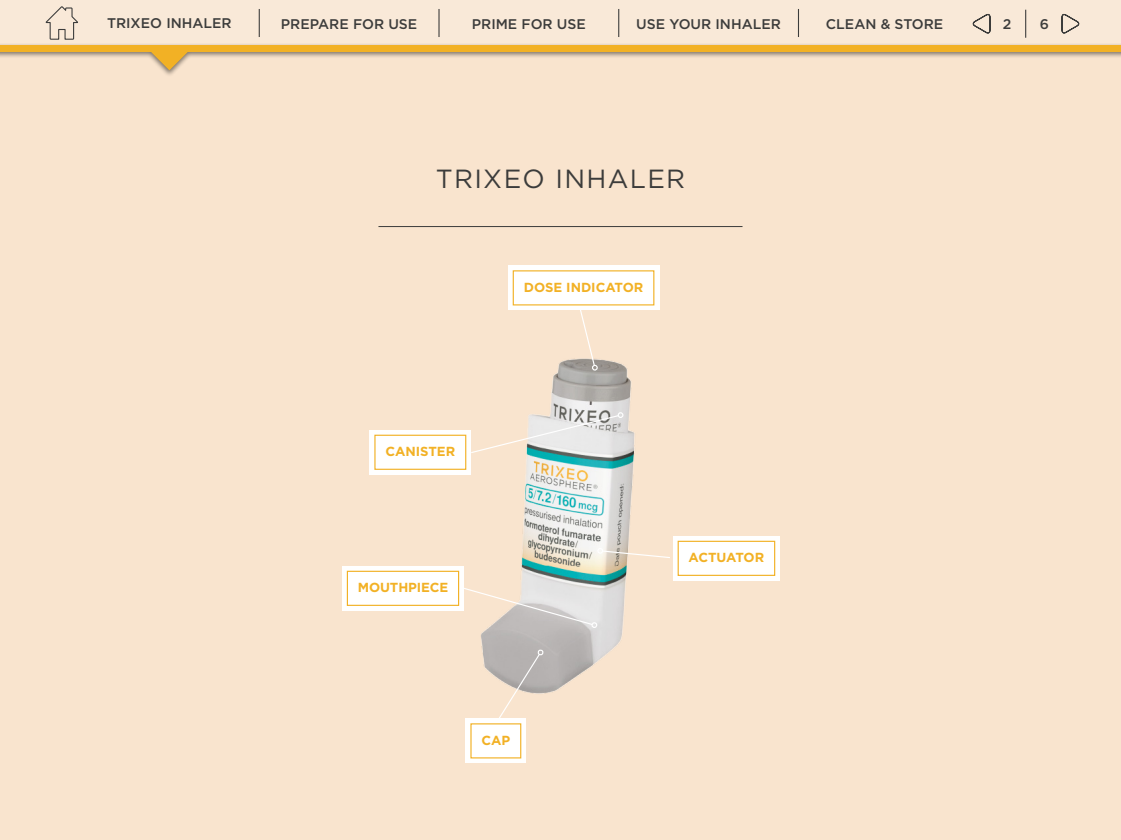
<style>
.page{position:relative;width:1121px;height:840px;background:#fff}
.page>*{position:absolute;margin:0;border:0;box-sizing:border-box;transform-origin:0 0}
.t1{font:26.25px "Gotham";letter-spacing:.05em;color:#3c3c3b}
.t2{font:500 14px "Gotham";color:#3c3c3b}
.t3{font:700 13.12px "Gotham";color:#f2b125}
.t4{font:700 13.12px "Gotham";letter-spacing:-.025em;color:#f2b125}
</style>
<div class="page">
<div style="left:0;top:0;width:1120px;height:840px;background:#f9e4ce"></div>
<img style="left:433px;top:358px;width:251px;height:336px">
<div style="left:508px;top:266px;width:151px;height:44px;background:#fff"></div>
<svg style="left:578px;top:305px;width:19px;height:66px"></svg>
<div style="left:369px;top:430px;width:102px;height:44px;background:#fff"></div>
<div style="left:374px;top:435px;width:92px;height:35px;border:1px solid #f2b125"></div>
<svg style="left:469px;top:412px;width:154px;height:42px"></svg>
<div style="left:672px;top:536px;width:107px;height:44px;background:#fff"></div>
<div style="left:677px;top:541px;width:98px;height:35px;border:1px solid #f2b125"></div>
<div style="left:342px;top:566px;width:121px;height:44px;background:#fff"></div>
<div style="left:347px;top:571px;width:112px;height:35px;border:1px solid #f2b125"></div>
<svg style="left:496px;top:648px;width:48px;height:70px"></svg>
<div style="left:465px;top:718px;width:61px;height:45px;background:#fff"></div>
<svg style="left:596px;top:547px;width:75px;height:12px"></svg>
<svg style="left:461px;top:586px;width:136px;height:42px"></svg>
<hr style="left:378px;top:226px;width:364px;height:1px;background:#3c3c3b">
<div style="left:0;top:0;width:1120px;height:46px;background:#f9e9d8"></div>
<svg style="left:797px;top:9px;width:1px;height:28px"></svg>
<svg style="left:618px;top:9px;width:1px;height:28px"></svg>
<svg style="left:438px;top:9px;width:1px;height:28px"></svg>
<svg style="left:259px;top:9px;width:1px;height:28px"></svg>
<svg style="left:45px;top:6px;width:33px;height:34px"></svg>
<svg style="left:972px;top:14px;width:18px;height:20px"></svg>
<svg style="left:1061px;top:14px;width:17px;height:20px"></svg>
<div style="left:0;top:42px;width:1120px;height:35px;background:#000;opacity:.5"></div>
<div style="left:0;top:45px;width:1120px;height:6px;background:#f2b125"></div>
<svg style="left:149px;top:51px;width:40px;height:19px"></svg>
<p class="t2" style="left:107px;top:14px;width:126px">TRIXEO INHALER</p>
<p class="t2" style="left:281px;top:14px;width:138px">PREPARE FOR USE</p>
<p class="t2" style="left:472px;top:14px;width:115px">PRIME FOR USE</p>
<p class="t2" style="left:636px;top:14px;width:146px">USE YOUR INHALER</p>
<p class="t2" style="left:825px;top:14px;width:119px">CLEAN &amp; STORE</p>
<p class="t2" style="left:1002px;top:15px;width:10px">2</p>
<p class="t2" style="left:1039px;top:15px;width:11px">6</p>
<h1 class="t1" style="left:435px;top:164px;width:251px">TRIXEO INHALER</h1>
<p class="t3" style="left:523px;top:278px;width:121px">DOSE INDICATOR</p>
<p class="t3" style="left:385px;top:443px;width:71px">CANISTER</p>
<p class="t3" style="left:358px;top:579px;width:92px">MOUTHPIECE</p>
<p class="t3" style="left:481px;top:731px;width:30px">CAP</p>
<p class="t4" style="left:688px;top:549px;width:77px">ACTUATOR</p>
</div>
